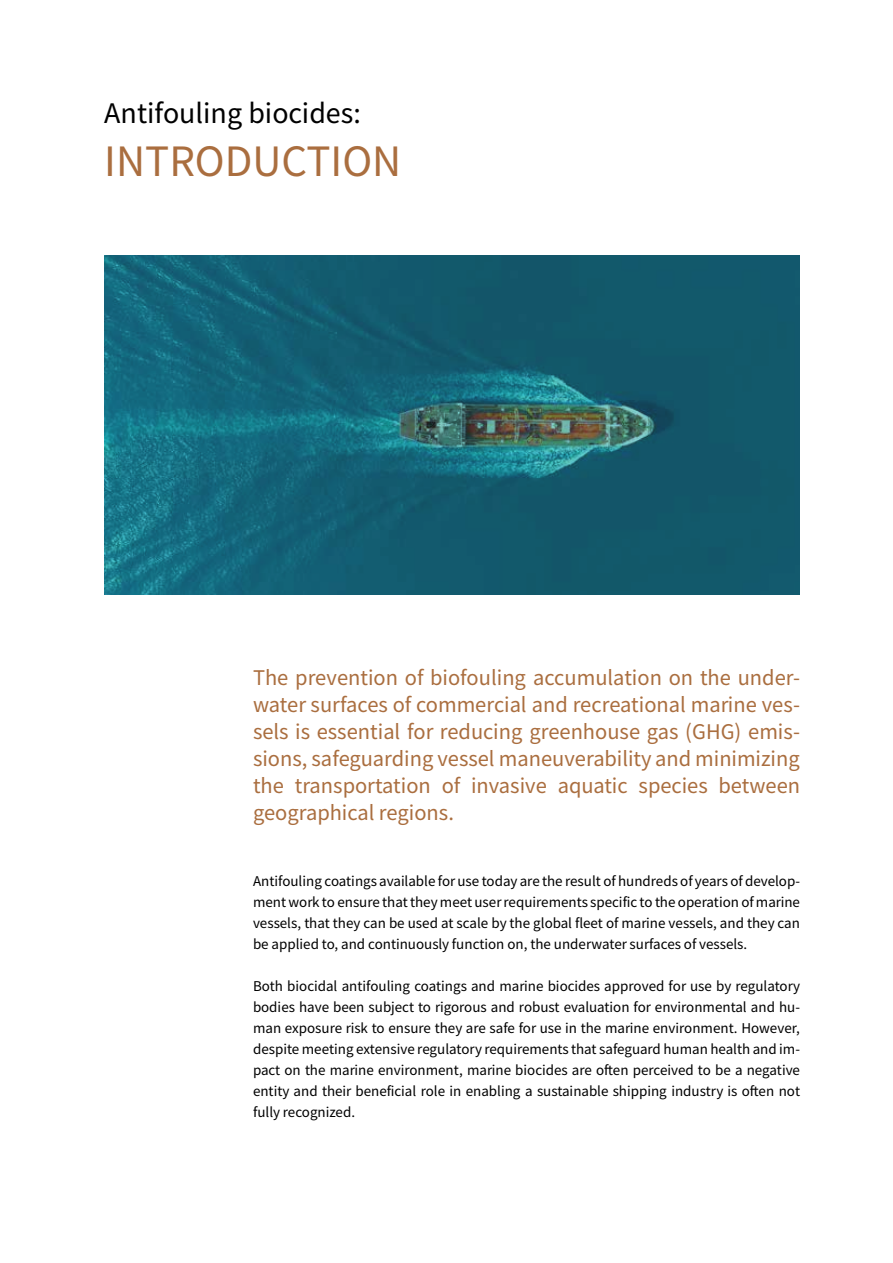
<style>
.page{position:relative;width:893px;height:1263px;background:#fff}
.page>*{position:absolute;margin:0;border:0;box-sizing:border-box;transform-origin:0 0}
.t1{font:45px "Source Sans Variable";color:#aa6e3f}
.t2{font:30px "Source Sans Variable";color:#000}
.t3{font:22.5px/27px "Source Sans Variable";color:#aa6e3f;text-align:justify}
.t4{font:15px/21px "Source Sans Variable";color:#000;text-align:justify}
</style>
<div class="page">
<img style="left:104px;top:255px;width:696px;height:340px">
<h2 class="t2" style="left:104px;top:95px;width:258px">Antifouling biocides:</h2>
<h1 class="t1" style="left:104px;top:133px;width:299px">INTRODUCTION</h1>
<p class="t3" style="left:253px;top:664px;width:549px">The prevention of biofouling accumulation on the under&shy;water surfaces of commercial and recreational marine ves&shy;sels is essential for reducing greenhouse gas (GHG) emis&shy;sions, safeguarding vessel maneuverability and minimizing the transportation of invasive aquatic species between geographical regions.</p>
<p class="t4" style="left:253px;top:870px;width:549px">Antifouling coatings available for use today are the result of hundreds of years of develop&shy;ment work to ensure that they meet user requirements specific to the operation of marine vessels, that they can be used at scale by the global fleet of marine vessels, and they can be applied to, and continuously function on, the underwater surfaces of vessels.</p>
<p class="t4" style="left:253px;top:975px;width:549px">Both biocidal antifouling coatings and marine biocides approved for use by regulatory bodies have been subject to rigorous and robust evaluation for environmental and hu&shy;man exposure risk to ensure they are safe for use in the marine environment. However, despite meeting extensive regulatory requirements that safeguard human health and im&shy;pact on the marine environment, marine biocides are often perceived to be a negative entity and their beneficial role in enabling a sustainable shipping industry is often not fully recognized.</p>
</div>
